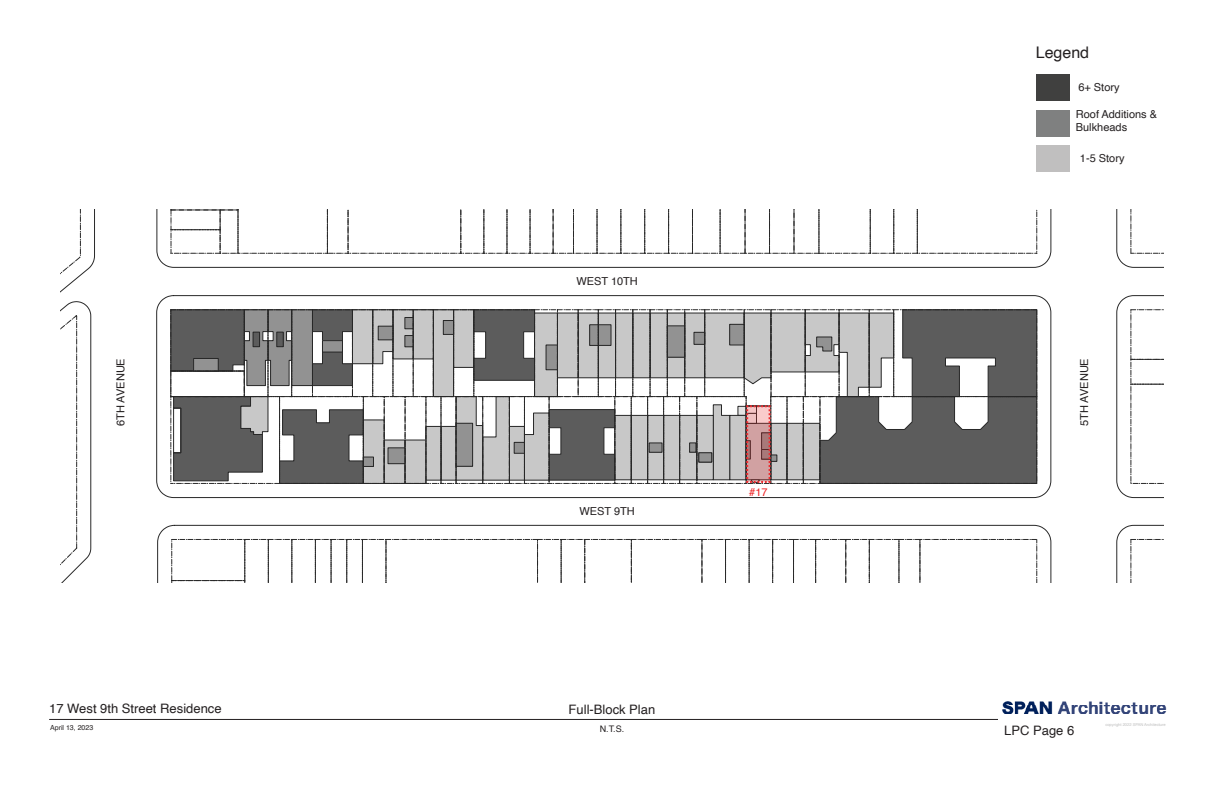
<style>
.page{position:relative;width:1224px;height:792px;background:#fff}
.page>*{position:absolute;margin:0;border:0;box-sizing:border-box;transform-origin:0 0}
.t1{font:16px "Helvetica";color:#231f20}
.t2{font:13px "Helvetica";color:#231f20}
.t3{font:11px/13.2px "Helvetica";color:#231f20}
.t4{font:11px "Helvetica";color:#ee2123}
.t5{font:9px "Helvetica";color:#231f20}
.t6{font:7px "Helvetica";color:#231f20}
.t7{font:6.5px "Arial";letter-spacing:.005em;color:#000}
.t8{font:4px "Helvetica";color:#bfbfbf}
</style>
<div class="page">
<hr style="left:49px;top:719px;width:1116px;height:1px;background:#231f20">
<img style="left:1002px;top:701px;width:165px;height:13px">
<svg style="left:156px;top:209px;width:1007px;height:374px"></svg>
<svg style="left:61px;top:209px;width:34px;height:374px"></svg>
<svg style="left:157px;top:296px;width:894px;height:202px"></svg>
<svg style="left:158px;top:525px;width:893px;height:58px"></svg>
<svg style="left:157px;top:209px;width:894px;height:58px"></svg>
<svg style="left:1117px;top:209px;width:46px;height:58px"></svg>
<svg style="left:1117px;top:296px;width:46px;height:202px"></svg>
<svg style="left:1117px;top:525px;width:46px;height:58px"></svg>
<div style="left:1036px;top:74px;width:34px;height:27px;background:#40403f"></div>
<div style="left:1036px;top:110px;width:34px;height:27px;background:#7f8080"></div>
<div style="left:1036px;top:145px;width:34px;height:27px;background:#c0bfbf"></div>
<svg style="left:171px;top:310px;width:867px;height:174px"></svg>
<svg style="left:747px;top:406px;width:23px;height:76px;background:#c99091"></svg>
<div style="left:563px;top:507px;width:89px;height:13px;background:#fff"></div>
<div style="left:563px;top:277px;width:89px;height:12px;background:#fff"></div>
<div style="left:1080px;top:348px;width:13px;height:88px;background:#fff"></div>
<p class="t1" style="left:1036px;top:40px;width:55px">Legend</p>
<p class="t3" style="left:1078px;top:81px;width:43px">6+ Story</p>
<p class="t3" style="left:576px;top:275px;width:63px">WEST 10TH</p>
<p class="t7" style="left:579px;top:278px;width:66px">WEST 10TH STREET</p>
<p class="t3" style="left:1076px;top:108px;width:83px">Roof Additions &amp;<br>Bulkheads</p>
<p class="t3" style="left:1080px;top:152px;width:46px">1-5 Story</p>
<p class="t3" style="left:115px;top:426px;width:69px;rotate:-90deg">6TH AVENUE</p>
<p class="t3" style="left:1078px;top:426px;width:69px;rotate:-90deg">5TH AVENUE</p>
<p class="t7" style="left:120px;top:417px;width:42px;rotate:-90deg">6TH AVENUE</p>
<p class="t7" style="left:1082px;top:417px;width:42px;rotate:-90deg">5TH AVENUE</p>
<p class="t2" style="left:49px;top:698px;width:174px">17 West 9th Street Residence</p>
<p class="t6" style="left:50px;top:722px;width:45px">April 13, 2023</p>
<p class="t3" style="left:579px;top:505px;width:57px">WEST 9TH</p>
<p class="t7" style="left:579px;top:508px;width:62px">WEST 9TH STREET</p>
<p class="t2" style="left:569px;top:699px;width:88px">Full-Block Plan</p>
<p class="t5" style="left:600px;top:722px;width:26px">N.T.S.</p>
<p class="t4" style="left:749px;top:484px;width:20px">#17</p>
<p class="t2" style="left:1004px;top:721px;width:72px">LPC Page 6</p>
<p class="t8" style="left:1105px;top:722px;width:62px">copyright 2022 SPAN Architecture</p>
</div>
